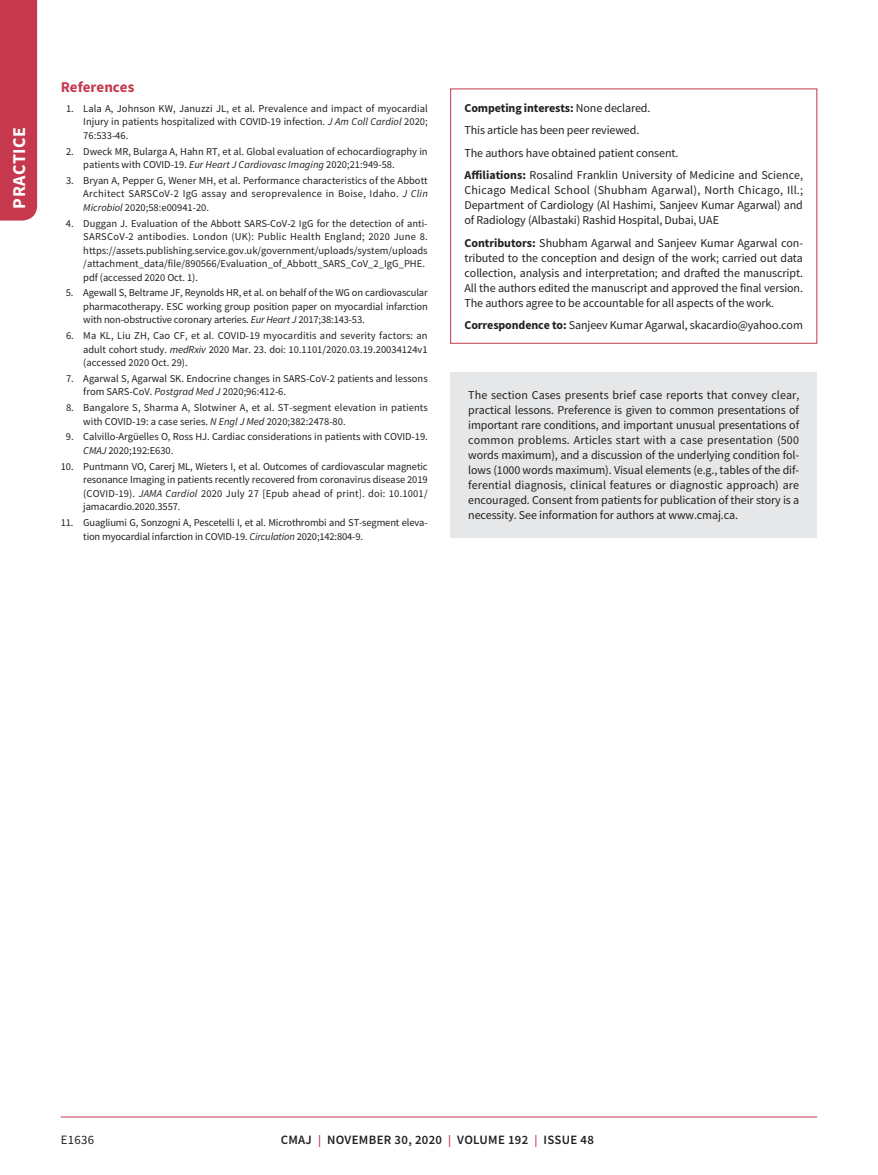
<style>
.page{position:relative;width:878px;height:1175px;background:#fff}
.page>*{position:absolute;margin:0;border:0;box-sizing:border-box;transform-origin:0 0}
.t1{font:700 18px "Source Sans Pro";letter-spacing:.025em;color:#fff}
.t2{font:700 15px "Source Sans Pro";color:#c5384e}
.t3{font:600 12.75px "Source Sans Pro";letter-spacing:.025em;color:#231f20}
.t4{font:12.75px "Source Sans Pro";letter-spacing:.025em;color:#231f20}
.t5{font:12px/15px "Source Sans Pro";letter-spacing:-.01em;color:#231f20;text-align:justify}
.t6{font:10.5px/13.5px "Source Sans Pro";color:#231f20}
.s1{font-style:italic}
.s2{font-weight:700}
.s3{font-size:12px;color:#c5384e}
</style>
<div class="page">
<div style="left:0;top:0;width:37px;height:220px;background:#c5384e"></div>
<hr style="left:61px;top:1116px;width:756px;height:1px;background:#c5384e">
<div style="left:450px;top:372px;width:367px;height:165px;background:#e6e7e9"></div>
<div style="left:450px;top:88px;width:367px;height:256px;border:1px solid #c5384e"></div>
<h1 class="t1" style="left:7px;top:208px;width:83px;rotate:-90deg">PRACTICE</h1>
<h2 class="t2" style="left:61px;top:77px;width:75px">References</h2>
<p class="t6" style="left:83px;top:101px;width:346px;text-align:justify;text-indent:-17px">1. Lala A, Johnson KW, Januzzi JL, et al. Prevalence and impact of myocardial Injury in patients hospitalized with COVID-19 infection. <span class="s1">J Am Coll Cardiol</span> 2020; 76:533-46.</p>
<p class="t6" style="left:83px;top:144px;width:346px;text-indent:-17px">2. Dweck MR, Bularga A, Hahn RT, et al. Global evaluation of echocardiography in patients with COVID-19. <span class="s1">Eur Heart J Cardiovasc Imaging</span> 2020;21:949-58.</p>
<p class="t6" style="left:83px;top:173px;width:346px;text-align:justify;text-indent:-17px">3. Bryan A, Pepper G, Wener MH, et al. Performance characteristics of the Abbott Architect SARSCoV-2 IgG assay and seroprevalence in Boise, Idaho. <span class="s1">J Clin Microbiol</span> 2020;58:e00941-20.</p>
<p class="t6" style="left:83px;top:216px;width:346px;text-indent:-17px">4. Duggan J. Evaluation of the Abbott SARS-CoV-2 IgG for the detection of anti-SARSCoV-2 antibodies. London (UK): Public Health England; 2020 June 8. https://assets.publishing.service.gov.uk/government/uploads/system/uploads /attachment_data/file/890566/Evaluation_of_Abbott_SARS_CoV_2_IgG_PHE. pdf (accessed 2020 Oct. 1).</p>
<p class="t6" style="left:83px;top:286px;width:346px;text-align:justify;text-indent:-17px">5. Agewall S, Beltrame JF, Reynolds HR, et al. on behalf of the WG on cardiovascular pharmacotherapy. ESC working group position paper on myocardial infarction with non-obstructive coronary arteries. <span class="s1">Eur Heart J</span> 2017;38:143-53.</p>
<p class="t6" style="left:83px;top:329px;width:346px;text-align:justify;text-indent:-17px">6. Ma KL, Liu ZH, Cao CF, et al. COVID-19 myocarditis and severity factors: an adult cohort study. <span class="s1">medRxiv</span> 2020 Mar. 23. doi: 10.1101/2020.03.19.20034124v1 (accessed 2020 Oct. 29).</p>
<p class="t6" style="left:83px;top:371px;width:346px;text-indent:-17px">7. Agarwal S, Agarwal SK. Endocrine changes in SARS-CoV-2 patients and lessons from SARS-CoV. <span class="s1">Postgrad Med J</span> 2020;96:412-6.</p>
<p class="t6" style="left:83px;top:401px;width:346px;text-indent:-17px">8. Bangalore S, Sharma A, Slotwiner A, et al. ST-segment elevation in patients with COVID-19: a case series. <span class="s1">N Engl J Med</span> 2020;382:2478-80.</p>
<p class="t6" style="left:83px;top:430px;width:346px;text-indent:-17px">9. Calvillo-Argüelles O, Ross HJ. Cardiac considerations in patients with COVID-19.<br><span class="s1">CMAJ</span> 2020;192:E630.</p>
<p class="t6" style="left:83px;top:459px;width:346px;text-align:justify;text-indent:-23px">10. Puntmann VO, Carerj ML, Wieters I, et al. Outcomes of cardiovascular magnetic resonance Imaging in patients recently recovered from coronavirus disease 2019 (COVID-19). <span class="s1">JAMA Cardiol</span> 2020 July 27 [Epub ahead of print]. doi: 10.1001/ jamacardio.2020.3557.</p>
<p class="t6" style="left:83px;top:516px;width:346px;text-indent:-23px">11. Guagliumi G, Sonzogni A, Pescetelli I, et al. Microthrombi and ST-segment eleva&shy;tion myocardial infarction in COVID-19. <span class="s1">Circulation</span> 2020;142:804-9.</p>
<p class="t5" style="left:464px;top:96px;width:340px;line-height:22.5px;text-align:left"><span class="s2">Competing interests:</span> None declared.<br>This article has been peer reviewed.<br>The authors have obtained patient consent.<br><span class="s2">Affiliations:</span> Rosalind Franklin University of Medicine and Science,</p>
<p class="t5" style="left:464px;top:183px;width:340px">Chicago Medical School (Shubham Agarwal), North Chicago, Ill.; Department of Cardiology (Al Hashimi, Sanjeev Kumar Agarwal) and of Radiology (Albastaki) Rashid Hospital, Dubai, UAE</p>
<p class="t5" style="left:464px;top:235px;width:340px"><span class="s2">Contributors:</span> Shubham Agarwal and Sanjeev Kumar Agarwal con&shy;tributed to the conception and design of the work; carried out data collection, analysis and interpretation; and drafted the manuscript.<br>All the authors edited the manuscript and approved the final version.<br>The authors agree to be accountable for all aspects of the work.</p>
<p class="t5" style="left:464px;top:318px;width:340px"><span class="s2">Correspondence to:</span> Sanjeev Kumar Agarwal, skacardio@yahoo.com</p>
<p class="t5" style="left:468px;top:387px;width:332px">The section Cases presents brief case reports that convey clear, practical lessons. Preference is given to common presentations of important rare conditions, and important unusual presentations of common problems. Articles start with a case presentation (500 words maximum), and a discussion of the underlying condition fol&shy;lows (1000 words maximum). Visual elements (e.g., tables of the dif&shy;ferential diagnosis, clinical features or diagnostic approach) are encouraged. Consent from patients for publication of their story is a necessity. See information for authors at www.cmaj.ca.</p>
<p class="t4" style="left:61px;top:1132px;width:35px">E1636</p>
<p class="t3" style="left:281px;top:1131px;width:315px">CMAJ <span class="s3">|</span> NOVEMBER 30, 2020 <span class="s3">|</span> VOLUME 192 <span class="s3">|</span> ISSUE 48</p>
</div>
